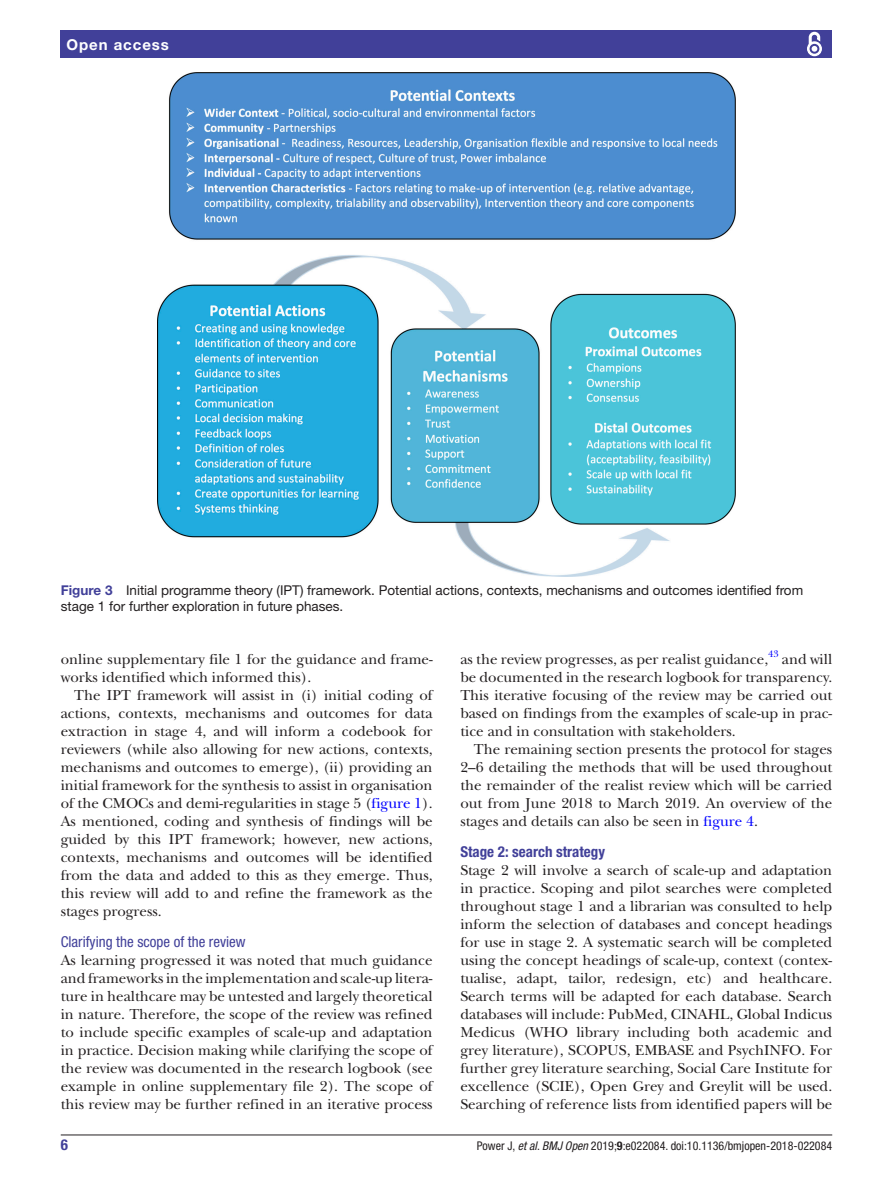
<style>
.page{position:relative;width:893px;height:1191px;background:#fff}
.page>*{position:absolute;margin:0;border:0;box-sizing:border-box;transform-origin:0 0}
.t1{font:15px/18px "New Baskerville";color:#231f20;text-align:justify}
.t2{font:condensed 15px "Helvetica Neue LT Std";color:#414099}
.t3{font:700 condensed 15px "Helvetica Neue LT Std";color:#414099}
.t4{font:700 15px "Helvetica Neue LT Std";letter-spacing:.065em;color:#fff}
.t5{font:13.5px/16.2px "Helvetica Neue LT Std";color:#231f20}
.t6{font:condensed 12px "Helvetica Neue LT Std";color:#231f20}
.t7{font:9.9px "New Baskerville";color:#00f}
.s1{font-weight:700;color:#414099}
.s2{color:#00f}
.s3{font-style:italic}
.s4{font-weight:700}
</style>
<div class="page">
<hr style="left:61px;top:1134px;width:771px;height:1px;background:#231f20">
<div style="left:61px;top:31px;width:771px;height:27px;background:#414099"></div>
<svg style="left:807px;top:31px;width:15px;height:26px"></svg>
<img style="left:157px;top:73px;width:579px;height:504px">
<p class="t4" style="left:66px;top:35px;width:104px">Open access</p>
<p class="t5" style="left:61px;top:581px;width:744px"><span class="s1">Figure 3</span> Initial programme theory (IPT) framework. Potential actions, contexts, mechanisms and outcomes identified from stage 1 for further exploration in future phases.</p>
<p class="t1" style="left:61px;top:650px;width:373px">online supplementary file 1 for the guidance and frame&shy;works identified which informed this).</p>
<p class="t1" style="left:61px;top:686px;width:373px;text-indent:14px">The IPT framework will assist in (i) initial coding of actions, contexts, mechanisms and outcomes for data extraction in stage 4, and will inform a codebook for reviewers (while also allowing for new actions, contexts, mechanisms and outcomes to emerge), (ii) providing an initial framework for the synthesis to assist in organisation of the CMOCs and demi-regularities in stage 5 (<span class="s2">figure 1</span>).<br>As mentioned, coding and synthesis of findings will be guided by this IPT framework; however, new actions, contexts, mechanisms and outcomes will be identified from the data and added to this as they emerge. Thus, this review will add to and refine the framework as the stages progress.</p>
<p class="t2" style="left:61px;top:933px;width:186px">Clarifying the scope of the review</p>
<p class="t1" style="left:61px;top:951px;width:373px">As learning progressed it was noted that much guidance and frameworks in the implementation and scale-up litera&shy;ture in healthcare may be untested and largely theoretical in nature. Therefore, the scope of the review was refined to include specific examples of scale-up and adaptation in practice. Decision making while clarifying the scope of the review was documented in the research logbook (see example in online supplementary file 2). The scope of this review may be further refined in an iterative process</p>
<p class="t1" style="left:460px;top:650px;width:309px">as the review progresses, as per realist guidance,</p>
<p class="t7" style="left:768px;top:648px;width:12px">43</p>
<p class="t1" style="left:460px;top:650px;width:373px;text-indent:321px">and will be documented in the research logbook for transparency.<br>This iterative focusing of the review may be carried out based on findings from the examples of scale-up in prac&shy;tice and in consultation with stakeholders.</p>
<p class="t1" style="left:460px;top:740px;width:373px;text-indent:14px">The remaining section presents the protocol for stages 2–6 detailing the methods that will be used throughout the remainder of the realist review which will be carried out from June 2018 to March 2019. An overview of the stages and details can also be seen in <span class="s2">figure 4</span>.</p>
<p class="t3" style="left:460px;top:843px;width:146px">Stage 2: search strategy</p>
<p class="t1" style="left:460px;top:861px;width:373px">Stage 2 will involve a search of scale-up and adaptation in practice. Scoping and pilot searches were completed throughout stage 1 and a librarian was consulted to help inform the selection of databases and concept headings for use in stage 2. A systematic search will be completed using the concept headings of scale-up, context (contex&shy;tualise, adapt, tailor, redesign, etc) and healthcare.<br>Search terms will be adapted for each database. Search databases will include: PubMed, CINAHL, Global Indicus Medicus (WHO library including both academic and grey literature), SCOPUS, EMBASE and PsychINFO. For further grey literature searching, Social Care Institute for excellence (SCIE), Open Grey and Greylit will be used.<br>Searching of reference lists from identified papers will be</p>
<p class="t3" style="left:61px;top:1135px;width:9px">6</p>
<p class="t6" style="left:477px;top:1138px;width:357px">Power J, <span class="s3">et al</span>. <span class="s3">BMJ Open</span> 2019;<span class="s4">9</span>:e022084. doi:10.1136/bmjopen-2018-022084</p>
</div>
